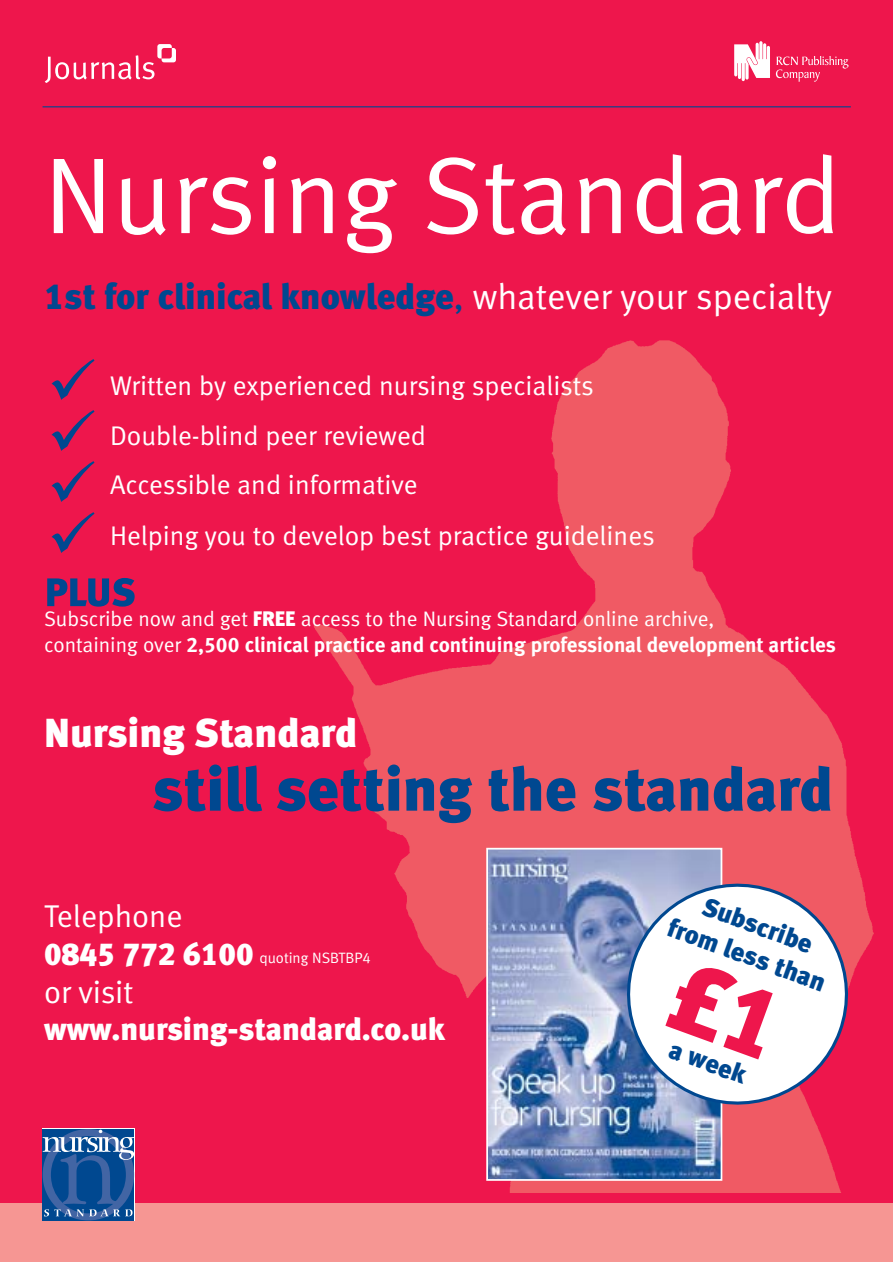
<style>
.page{position:relative;width:893px;height:1262px;background:#fff}
.page>*{position:absolute;margin:0;border:0;box-sizing:border-box;transform-origin:0 0}
.t1{font:108px "Meta Normal LF";color:#fff}
.t2{font:61.5px "Meta Black LF";color:#004890}
.t3{font:40.5px "Meta Black LF";color:#fff}
.t4{font:36px "Meta Black LF";color:#004890}
.t5{font:31.5px "Meta Black LF";color:#fff}
.t6{font:31.5px "Meta Normal LF";color:#fff}
.t7{font:27px/49.9px "Meta Normal LF";color:#fff}
.t8{font:26.1px/31.3px "Meta Black LF";color:#004890;text-align:center}
.t9{font:21px "Meta Bold LF";color:#fff}
.t10{font:21px "Meta Normal LF";color:#fff}
.t11{font:15px "Meta Normal LF";color:#fff}
.s1{font-family:"Meta Normal LF"}
.s2{font-family:"Meta Normal LF";color:#fff}
.s3{font-family:"Meta Black LF"}
.s4{font-family:"Meta Black LF";font-size:31.5px}
</style>
<div class="page">
<div style="left:0;top:0;width:892px;height:1261px;background:#ee164c"></div>
<img style="left:314px;top:340px;width:560px;height:852px">
<div style="left:0;top:1203px;width:892px;height:58px;background:#f69693"></div>
<svg style="left:45px;top:44px;width:131px;height:38px"></svg>
<svg style="left:734px;top:41px;width:114px;height:41px"></svg>
<svg style="left:52px;top:359px;width:42px;height:41px"></svg>
<svg style="left:52px;top:410px;width:42px;height:41px"></svg>
<svg style="left:52px;top:461px;width:42px;height:41px"></svg>
<svg style="left:52px;top:512px;width:42px;height:41px"></svg>
<svg style="left:47px;top:578px;width:88px;height:28px"></svg>
<hr style="left:43px;top:106px;width:807px;height:1px;background:#004890">
<svg style="left:43px;top:1129px;width:92px;height:91px"></svg>
<img style="left:489px;top:850px;width:230px;height:327px">
<div style="left:486px;top:847px;width:236px;height:333px;border:2px solid #fff"></div>
<svg style="left:613px;top:869px;width:249px;height:249px"></svg>
<div style="left:665px;top:958px;width:116px;height:101px;background:#fff"></div>
<h1 class="t1" style="left:44px;top:156px;width:798px">Nursing Standard</h1>
<h3 class="t4" style="left:44px;top:284px;width:789px">1st for clinical knowledge<span class="s1">,</span> <span class="s2">whatever your specialty</span></h3>
<p class="t7" style="left:110px;top:363px;width:546px">Written by experienced nursing specialists Double-blind peer reviewed<br>Accessible and informative<br>Helping you to develop best practice guidelines</p>
<p class="t10" style="left:44px;top:611px;width:671px">Subscribe now and get <span class="s3">FREE</span> access to the Nursing Standard online archive,</p>
<p class="t9" style="left:44px;top:637px;width:793px"><span class="s1">containing over</span> 2,500 clinical practice and continuing professional development articles</p>
<h3 class="t3" style="left:44px;top:717px;width:315px">Nursing Standard</h3>
<h2 class="t2" style="left:152px;top:767px;width:682px">still setting the standard</h2>
<p class="t6" style="left:44px;top:904px;width:140px">Telephone</p>
<p class="t11" style="left:44px;top:952px;width:328px"><span class="s4">0845 772 6100</span> quoting NSBTBP4</p>
<p class="t6" style="left:44px;top:980px;width:91px">or visit</p>
<p class="t5" style="left:44px;top:1018px;width:403px">www.nursing-standard.co.uk</p>
<p class="t8" style="left:684px;top:884px;width:168px;rotate:20deg">Subscribe from less than</p>
<p class="t8" style="left:674px;top:1035px;width:82px;rotate:20deg">a week</p>
</div>
